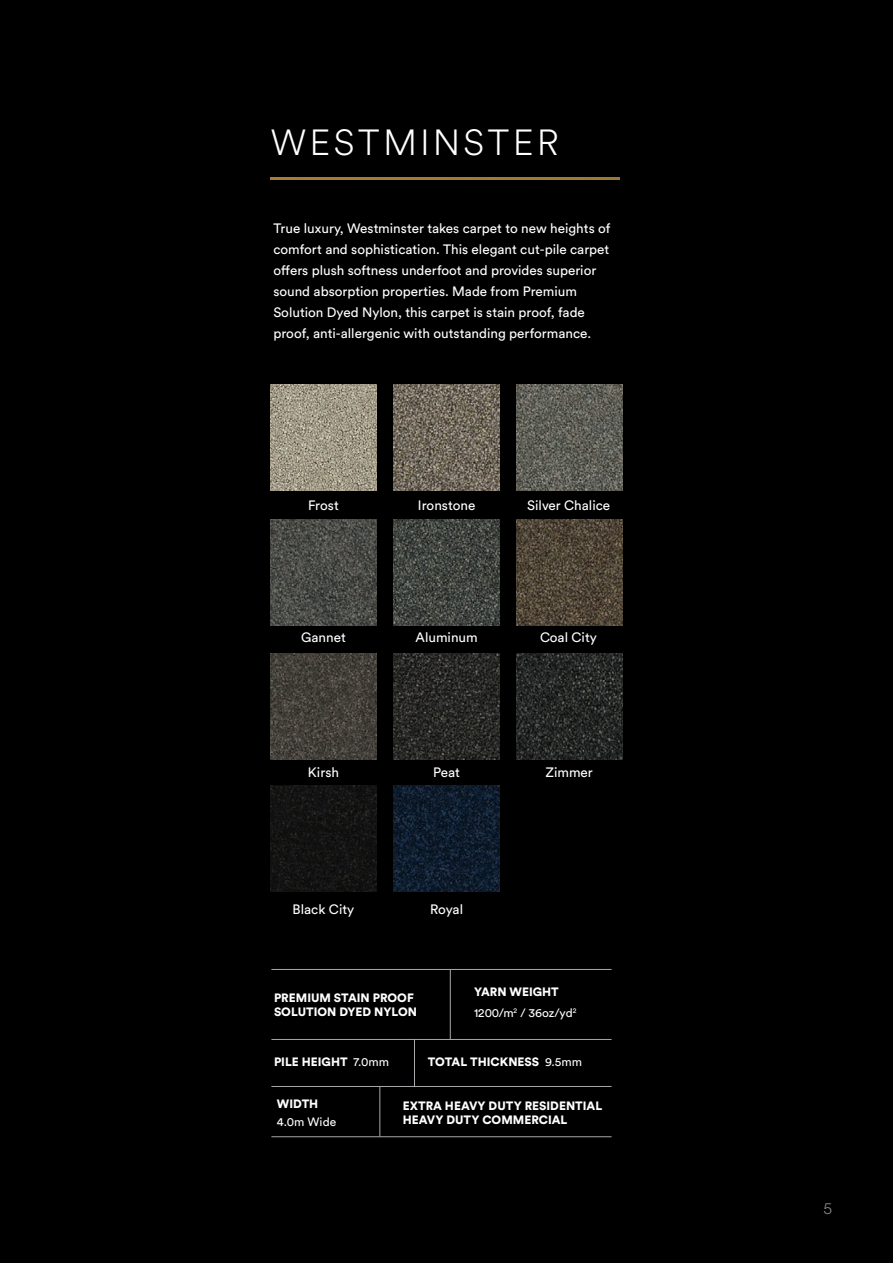
<style>
.page{position:relative;width:893px;height:1263px;background:#000}
.page>*{position:absolute;margin:0;border:0;box-sizing:border-box;transform-origin:0 0}
.t1{font:300 36px "Circular Air";letter-spacing:.1em;color:#fff}
.t2{font:300 15px "Circular Air";color:#939598}
.t3{font:13.5px/21px "Circular Std";color:#fff}
.t4{font:900 12px/14.4px "Circular Std";color:#fff}
.t5{font:12px/21px "Circular Std";color:#fff}
.s1{font-weight:900}
.s2{font-weight:400}
</style>
<div class="page">
<hr style="left:270px;top:178px;width:350px;height:2px;background:#a27c34">
<img style="left:270px;top:385px;width:107px;height:106px">
<img style="left:394px;top:385px;width:106px;height:106px">
<img style="left:516px;top:385px;width:106px;height:106px">
<img style="left:270px;top:519px;width:107px;height:106px">
<img style="left:394px;top:519px;width:106px;height:106px">
<img style="left:516px;top:519px;width:106px;height:106px">
<img style="left:270px;top:653px;width:107px;height:106px">
<img style="left:394px;top:653px;width:106px;height:106px">
<img style="left:516px;top:653px;width:106px;height:106px">
<img style="left:270px;top:785px;width:107px;height:106px">
<img style="left:394px;top:785px;width:106px;height:106px">
<hr style="left:271px;top:969px;width:341px;height:1px;background:#a8a9ad">
<hr style="left:271px;top:1039px;width:341px;height:1px;background:#a8a9ad">
<hr style="left:271px;top:1086px;width:341px;height:1px;background:#a8a9ad">
<hr style="left:414px;top:1039px;width:1px;height:48px;background:#a8a9ad">
<hr style="left:450px;top:970px;width:1px;height:70px;background:#a8a9ad">
<hr style="left:271px;top:1136px;width:341px;height:1px;background:#a8a9ad">
<hr style="left:379px;top:1087px;width:1px;height:49px;background:#a8a9ad">
<h1 class="t1" style="left:271px;top:118px;width:290px">WESTMINSTER</h1>
<p class="t3" style="left:273px;top:217px;width:339px">True luxury, Westminster takes carpet to new heights of comfort and sophistication. This elegant cut-pile carpet offers plush softness underfoot and provides superior sound absorption properties. Made from Premium Solution Dyed Nylon, this carpet is stain proof, fade proof, anti-allergenic with outstanding performance.</p>
<p class="t3" style="left:308px;top:494px;width:32px">Frost</p>
<p class="t3" style="left:418px;top:494px;width:59px">Ironstone</p>
<p class="t3" style="left:527px;top:494px;width:84px">Silver Chalice</p>
<p class="t3" style="left:301px;top:627px;width:46px">Gannet</p>
<p class="t3" style="left:416px;top:627px;width:64px">Aluminum</p>
<p class="t3" style="left:540px;top:627px;width:58px">Coal City</p>
<p class="t3" style="left:308px;top:761px;width:33px">Kirsh</p>
<p class="t3" style="left:433px;top:761px;width:28px">Peat</p>
<p class="t3" style="left:546px;top:761px;width:49px">Zimmer</p>
<p class="t3" style="left:293px;top:899px;width:63px">Black City</p>
<p class="t3" style="left:430px;top:899px;width:34px">Royal</p>
<p class="t4" style="left:274px;top:990px;width:145px">PREMIUM STAIN PROOF<br>SOLUTION DYED NYLON</p>
<p class="t5" style="left:474px;top:981px;width:104px"><span class="s1">YARN WEIGHT<br></span>1200/m<sup>2</sup> / 36oz/yd<sup>2</sup></p>
<p class="t4" style="left:274px;top:1054px;width:117px">PILE HEIGHT <span class="s2">7.0mm</span></p>
<p class="t4" style="left:428px;top:1054px;width:156px">TOTAL THICKNESS <span class="s2">9.5mm</span></p>
<p class="t4" style="left:277px;top:1096px;width:43px">WIDTH</p>
<p class="t5" style="left:277px;top:1111px;width:61px">4.0m Wide</p>
<p class="t4" style="left:403px;top:1098px;width:201px">EXTRA HEAVY DUTY RESIDENTIAL<br>HEAVY DUTY COMMERCIAL</p>
<p class="t2" style="left:824px;top:1199px;width:10px">5</p>
</div>
